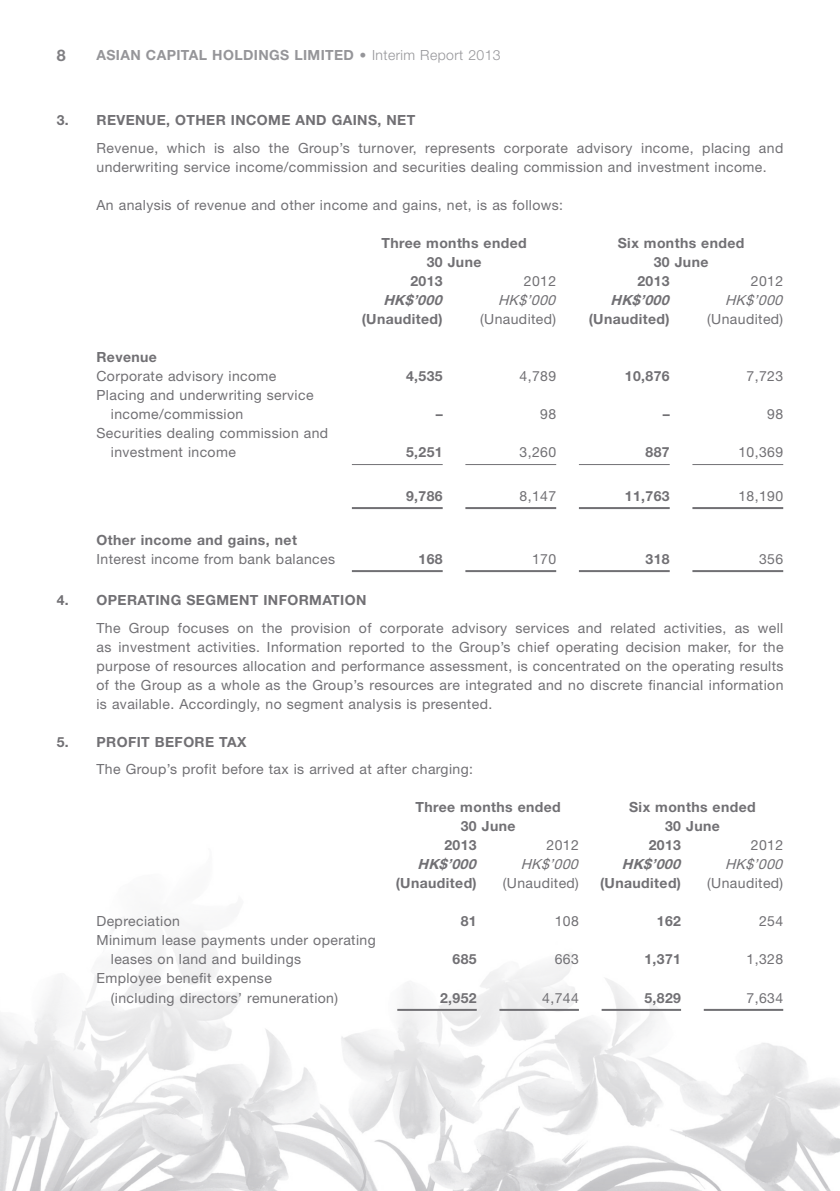
<style>
.page{position:relative;width:840px;height:1191px;background:#fff}
.page>*{position:absolute;margin:0;border:0;box-sizing:border-box;transform-origin:0 0}
.t1{font:700 16px "Helvetica Neue LT Std";color:#717074}
.t2{font:14px/19px "Helvetica Neue LT Std";letter-spacing:.03em;color:#717074}
.t3{font:700 14px/19px "Helvetica Neue LT Std";letter-spacing:.03em;color:#717074;text-align:center}
.t4{font:700 14px "Helvetica Neue LT Std";letter-spacing:.03em;color:#8a8a8e}
.t5{font:italic 700 14px "Helvetica Neue LT Std";color:#717074}
.t6{font:italic 14px "Helvetica Neue LT Std";color:#717074}
.s1{font-family:"Frutiger LT Std";font-weight:900}
.s2{font-weight:300}
</style>
<div class="page">
<img style="left:0;top:464px;width:839px;height:727px">
<hr style="left:351px;top:464px;width:91px;height:1px;background:#717074">
<hr style="left:465px;top:464px;width:91px;height:1px;background:#717074">
<hr style="left:578px;top:464px;width:91px;height:1px;background:#717074">
<hr style="left:692px;top:464px;width:90px;height:1px;background:#717074">
<hr style="left:351px;top:507px;width:91px;height:2px;background:#717074">
<hr style="left:465px;top:507px;width:91px;height:2px;background:#717074">
<hr style="left:578px;top:507px;width:91px;height:2px;background:#717074">
<hr style="left:692px;top:507px;width:90px;height:2px;background:#717074">
<hr style="left:351px;top:570px;width:91px;height:2px;background:#717074">
<hr style="left:465px;top:570px;width:91px;height:2px;background:#717074">
<hr style="left:578px;top:570px;width:91px;height:2px;background:#717074">
<hr style="left:692px;top:570px;width:90px;height:2px;background:#717074">
<hr style="left:397px;top:1009px;width:79px;height:2px;background:#717074">
<hr style="left:499px;top:1009px;width:79px;height:2px;background:#717074">
<hr style="left:601px;top:1009px;width:79px;height:2px;background:#717074">
<hr style="left:703px;top:1009px;width:79px;height:2px;background:#717074">
<p class="t1" style="left:57px;top:45px;width:10px">8</p>
<p class="t4" style="left:96px;top:47px;width:405px">ASIAN CAPITAL HOLDINGS LIMITED <span class="s1">•</span> <span class="s2">Interim Report 2013</span></p>
<p class="t3" style="left:57px;top:110px;width:360px">3. REVENUE, OTHER INCOME AND GAINS, NET</p>
<p class="t2" style="left:96px;top:138px;width:688px">Revenue, which is also the Group’s turnover, represents corporate advisory income, placing and underwriting service income/commission and securities dealing commission and investment income.</p>
<p class="t2" style="left:96px;top:195px;width:468px">An analysis of revenue and other income and gains, net, is as follows:</p>
<p class="t3" style="left:381px;top:233px;width:147px">Three months ended<br>30 June</p>
<p class="t3" style="left:617px;top:233px;width:128px">Six months ended<br>30 June</p>
<p class="t3" style="left:410px;top:271px;width:34px">2013</p>
<p class="t2" style="left:523px;top:271px;width:34px">2012</p>
<p class="t3" style="left:637px;top:271px;width:34px">2013</p>
<p class="t2" style="left:750px;top:271px;width:34px">2012</p>
<p class="t5" style="left:383px;top:291px;width:64px">HK$’000</p>
<p class="t6" style="left:498px;top:291px;width:63px">HK$’000</p>
<p class="t5" style="left:610px;top:291px;width:64px">HK$’000</p>
<p class="t6" style="left:724px;top:291px;width:63px">HK$’000</p>
<p class="t3" style="left:361px;top:309px;width:82px">(Unaudited)</p>
<p class="t2" style="left:480px;top:309px;width:78px">(Unaudited)</p>
<p class="t3" style="left:588px;top:309px;width:82px">(Unaudited)</p>
<p class="t2" style="left:706px;top:309px;width:78px">(Unaudited)</p>
<p class="t3" style="left:96px;top:347px;width:62px">Revenue</p>
<p class="t2" style="left:96px;top:366px;width:181px">Corporate advisory income</p>
<p class="t3" style="left:406px;top:366px;width:38px">4,535</p>
<p class="t2" style="left:519px;top:366px;width:38px">4,789</p>
<p class="t3" style="left:624px;top:366px;width:46px">10,876</p>
<p class="t2" style="left:746px;top:366px;width:38px">7,723</p>
<p class="t2" style="left:111px;top:385px;width:204px;text-indent:-14px">Placing and underwriting service income/commission</p>
<p class="t3" style="left:435px;top:404px;width:8px">–</p>
<p class="t2" style="left:540px;top:404px;width:17px">98</p>
<p class="t3" style="left:662px;top:404px;width:8px">–</p>
<p class="t2" style="left:766px;top:404px;width:17px">98</p>
<p class="t2" style="left:111px;top:423px;width:219px;text-indent:-14px">Securities dealing commission and investment income</p>
<p class="t3" style="left:406px;top:442px;width:38px">5,251</p>
<p class="t2" style="left:519px;top:442px;width:38px">3,260</p>
<p class="t3" style="left:645px;top:442px;width:26px">887</p>
<p class="t2" style="left:738px;top:442px;width:46px">10,369</p>
<p class="t3" style="left:406px;top:486px;width:38px">9,786</p>
<p class="t2" style="left:519px;top:486px;width:38px">8,147</p>
<p class="t3" style="left:624px;top:486px;width:46px">11,763</p>
<p class="t2" style="left:738px;top:486px;width:46px">18,190</p>
<p class="t3" style="left:96px;top:530px;width:202px">Other income and gains, net</p>
<p class="t2" style="left:96px;top:549px;width:240px">Interest income from bank balances</p>
<p class="t3" style="left:418px;top:549px;width:26px">168</p>
<p class="t2" style="left:531px;top:549px;width:26px">170</p>
<p class="t3" style="left:645px;top:549px;width:26px">318</p>
<p class="t2" style="left:758px;top:549px;width:26px">356</p>
<p class="t3" style="left:57px;top:590px;width:311px">4. OPERATING SEGMENT INFORMATION</p>
<p class="t2" style="left:96px;top:618px;width:688px;text-align:justify">The Group focuses on the provision of corporate advisory services and related activities, as well as investment activities. Information reported to the Group’s chief operating decision maker, for the purpose of resources allocation and performance assessment, is concentrated on the operating results of the Group as a whole as the Group’s resources are integrated and no discrete financial information is available. Accordingly, no segment analysis is presented.</p>
<p class="t3" style="left:57px;top:732px;width:191px">5. PROFIT BEFORE TAX</p>
<p class="t2" style="left:96px;top:759px;width:378px">The Group’s profit before tax is arrived at after charging:</p>
<p class="t3" style="left:415px;top:797px;width:147px">Three months ended<br>30 June</p>
<p class="t3" style="left:628px;top:797px;width:128px">Six months ended<br>30 June</p>
<p class="t3" style="left:444px;top:835px;width:34px">2013</p>
<p class="t2" style="left:546px;top:835px;width:34px">2012</p>
<p class="t3" style="left:648px;top:835px;width:34px">2013</p>
<p class="t2" style="left:750px;top:835px;width:34px">2012</p>
<p class="t5" style="left:417px;top:855px;width:64px">HK$’000</p>
<p class="t6" style="left:520px;top:856px;width:63px">HK$’000</p>
<p class="t5" style="left:621px;top:855px;width:64px">HK$’000</p>
<p class="t6" style="left:724px;top:856px;width:63px">HK$’000</p>
<p class="t3" style="left:395px;top:873px;width:82px">(Unaudited)</p>
<p class="t2" style="left:502px;top:873px;width:78px">(Unaudited)</p>
<p class="t3" style="left:599px;top:873px;width:82px">(Unaudited)</p>
<p class="t2" style="left:706px;top:873px;width:78px">(Unaudited)</p>
<p class="t2" style="left:96px;top:911px;width:85px">Depreciation</p>
<p class="t3" style="left:460px;top:911px;width:17px">81</p>
<p class="t2" style="left:554px;top:911px;width:26px">108</p>
<p class="t3" style="left:656px;top:911px;width:26px">162</p>
<p class="t2" style="left:758px;top:911px;width:26px">254</p>
<p class="t2" style="left:111px;top:930px;width:266px;text-indent:-14px">Minimum lease payments under operating leases on land and buildings</p>
<p class="t3" style="left:452px;top:949px;width:26px">685</p>
<p class="t2" style="left:554px;top:949px;width:26px">663</p>
<p class="t3" style="left:644px;top:949px;width:38px">1,371</p>
<p class="t2" style="left:746px;top:949px;width:38px">1,328</p>
<p class="t2" style="left:111px;top:968px;width:229px;text-indent:-14px">Employee benefit expense (including directors’ remuneration)</p>
<p class="t3" style="left:440px;top:987px;width:38px">2,952</p>
<p class="t2" style="left:542px;top:987px;width:38px">4,744</p>
<p class="t3" style="left:644px;top:987px;width:38px">5,829</p>
<p class="t2" style="left:746px;top:987px;width:38px">7,634</p>
</div>
